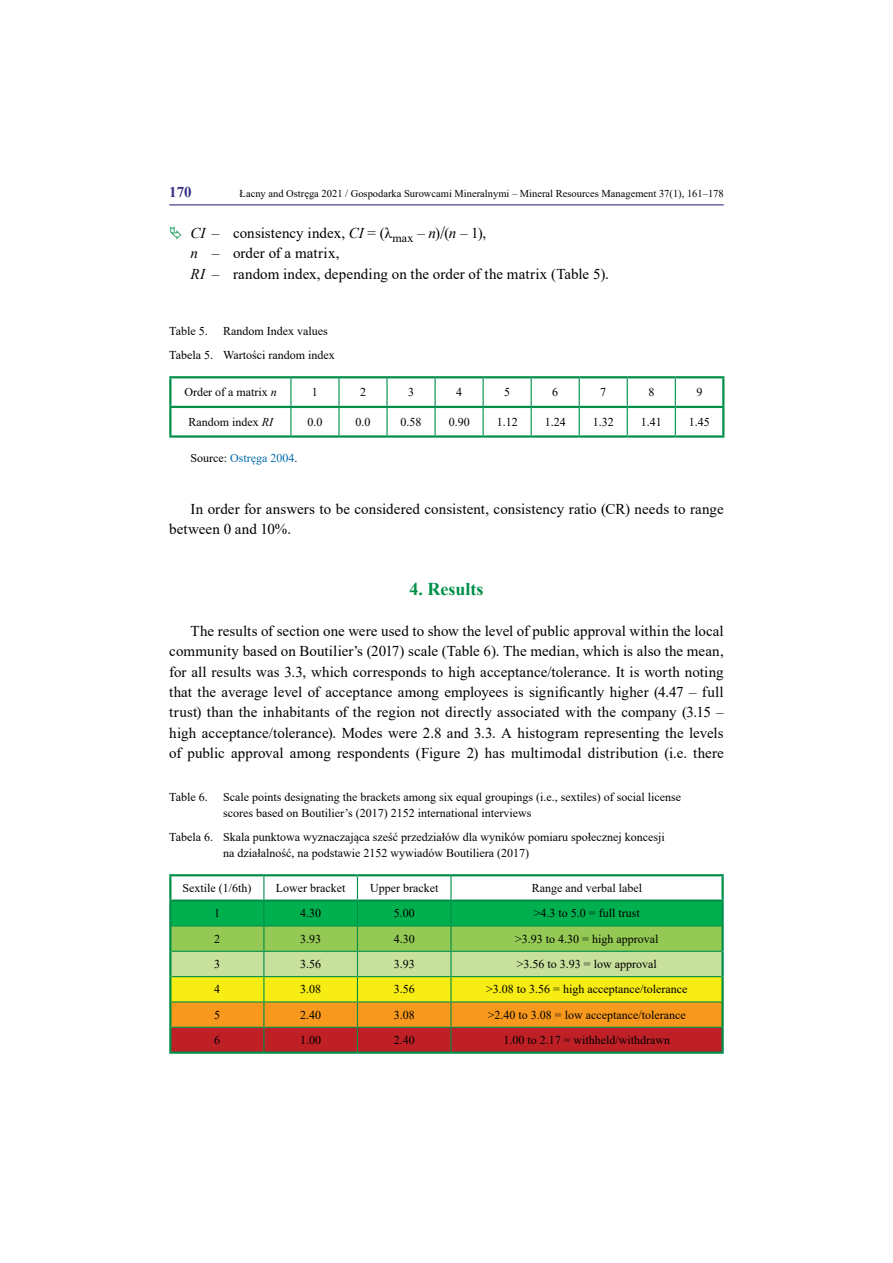
<style>
.page{position:relative;width:893px;height:1263px;background:#fff}
.page>*{position:absolute;margin:0;border:0;box-sizing:border-box;transform-origin:0 0}
.t1{font:700 18px "Times New Roman";color:#008f49}
.t2{font:15px/20.4px "Times New Roman";letter-spacing:.005em;color:#000}
.t3{font:700 15px "Times New Roman";color:#363183}
.t4{font:12px/15.8px "Times New Roman";color:#000}
.t5{font:12px "Times New Roman";color:#006bac}
.t6{font:10.5px "Times New Roman";color:#000}
.s1{font-style:italic}
.s2{font-size:18px}
.s3{color:#000}
</style>
<div class="page">
<hr style="left:169px;top:204px;width:555px;height:1px;background:#363183">
<hr style="left:169px;top:376px;width:122px;height:2px;background:#008f49">
<hr style="left:169px;top:378px;width:2px;height:28px;background:#008f49">
<hr style="left:291px;top:376px;width:48px;height:2px;background:#008f49">
<hr style="left:339px;top:376px;width:48px;height:2px;background:#008f49">
<hr style="left:387px;top:376px;width:48px;height:2px;background:#008f49">
<hr style="left:435px;top:376px;width:48px;height:2px;background:#008f49">
<hr style="left:483px;top:376px;width:48px;height:2px;background:#008f49">
<hr style="left:531px;top:376px;width:48px;height:2px;background:#008f49">
<hr style="left:579px;top:376px;width:48px;height:2px;background:#008f49">
<hr style="left:627px;top:376px;width:48px;height:2px;background:#008f49">
<hr style="left:675px;top:376px;width:49px;height:2px;background:#008f49">
<hr style="left:722px;top:378px;width:2px;height:28px;background:#008f49">
<hr style="left:169px;top:408px;width:2px;height:27px;background:#008f49">
<hr style="left:722px;top:408px;width:2px;height:27px;background:#008f49">
<hr style="left:169px;top:435px;width:122px;height:3px;background:#008f49">
<hr style="left:291px;top:435px;width:48px;height:3px;background:#008f49">
<hr style="left:339px;top:435px;width:48px;height:3px;background:#008f49">
<hr style="left:387px;top:435px;width:48px;height:3px;background:#008f49">
<hr style="left:435px;top:435px;width:48px;height:3px;background:#008f49">
<hr style="left:483px;top:435px;width:48px;height:3px;background:#008f49">
<hr style="left:531px;top:435px;width:48px;height:3px;background:#008f49">
<hr style="left:579px;top:435px;width:48px;height:3px;background:#008f49">
<hr style="left:627px;top:435px;width:48px;height:3px;background:#008f49">
<hr style="left:675px;top:435px;width:49px;height:3px;background:#008f49">
<hr style="left:338px;top:378px;width:2px;height:28px;background:#008f49">
<hr style="left:386px;top:378px;width:2px;height:28px;background:#008f49">
<hr style="left:434px;top:378px;width:2px;height:28px;background:#008f49">
<svg style="left:290px;top:378px;width:1px;height:57px"></svg>
<hr style="left:338px;top:408px;width:2px;height:27px;background:#008f49">
<hr style="left:386px;top:408px;width:2px;height:27px;background:#008f49">
<hr style="left:434px;top:408px;width:2px;height:27px;background:#008f49">
<svg style="left:483px;top:378px;width:1px;height:57px"></svg>
<svg style="left:531px;top:378px;width:1px;height:57px"></svg>
<svg style="left:579px;top:378px;width:1px;height:57px"></svg>
<svg style="left:627px;top:378px;width:1px;height:57px"></svg>
<svg style="left:675px;top:378px;width:1px;height:57px"></svg>
<hr style="left:169px;top:406px;width:122px;height:2px;background:#008f49">
<hr style="left:291px;top:406px;width:48px;height:2px;background:#008f49">
<hr style="left:339px;top:406px;width:48px;height:2px;background:#008f49">
<hr style="left:387px;top:406px;width:48px;height:2px;background:#008f49">
<hr style="left:435px;top:406px;width:48px;height:2px;background:#008f49">
<hr style="left:483px;top:406px;width:48px;height:2px;background:#008f49">
<hr style="left:531px;top:406px;width:48px;height:2px;background:#008f49">
<hr style="left:579px;top:406px;width:48px;height:2px;background:#008f49">
<hr style="left:627px;top:406px;width:48px;height:2px;background:#008f49">
<hr style="left:675px;top:406px;width:49px;height:2px;background:#008f49">
<hr style="left:169px;top:874px;width:95px;height:2px;background:#008f49">
<hr style="left:169px;top:876px;width:2px;height:23px;background:#008f49">
<hr style="left:264px;top:874px;width:93px;height:2px;background:#008f49">
<hr style="left:357px;top:874px;width:94px;height:2px;background:#008f49">
<hr style="left:451px;top:874px;width:273px;height:2px;background:#008f49">
<hr style="left:721px;top:876px;width:3px;height:23px;background:#008f49">
<hr style="left:169px;top:902px;width:2px;height:24px;background:#008f49">
<hr style="left:721px;top:902px;width:3px;height:24px;background:#008f49">
<hr style="left:169px;top:926px;width:2px;height:25px;background:#008f49">
<hr style="left:721px;top:926px;width:3px;height:25px;background:#008f49">
<hr style="left:169px;top:951px;width:2px;height:26px;background:#008f49">
<hr style="left:721px;top:951px;width:3px;height:26px;background:#008f49">
<hr style="left:169px;top:977px;width:2px;height:25px;background:#008f49">
<hr style="left:721px;top:977px;width:3px;height:25px;background:#008f49">
<hr style="left:169px;top:1002px;width:2px;height:25px;background:#008f49">
<hr style="left:721px;top:1002px;width:3px;height:25px;background:#008f49">
<hr style="left:169px;top:1027px;width:2px;height:24px;background:#008f49">
<hr style="left:721px;top:1027px;width:3px;height:24px;background:#008f49">
<hr style="left:169px;top:1051px;width:95px;height:3px;background:#008f49">
<hr style="left:264px;top:1051px;width:93px;height:3px;background:#008f49">
<hr style="left:357px;top:1051px;width:94px;height:3px;background:#008f49">
<hr style="left:451px;top:1051px;width:273px;height:3px;background:#008f49">
<svg style="left:170px;top:876px;width:553px;height:176px;background:#afb45c"></svg>
<hr style="left:451px;top:1027px;width:270px;height:1px;background:#008f49">
<hr style="left:450px;top:1028px;width:2px;height:23px;background:#008f49">
<hr style="left:169px;top:899px;width:95px;height:3px;background:#008f49">
<hr style="left:264px;top:899px;width:93px;height:3px;background:#008f49">
<hr style="left:357px;top:899px;width:94px;height:3px;background:#008f49">
<hr style="left:451px;top:899px;width:273px;height:3px;background:#008f49">
<p class="t3" style="left:169px;top:181px;width:24px">170</p>
<p class="t6" style="left:240px;top:186px;width:486px">Łacny and Ostręga 2021 / Gospodarka Surowcami Mineralnymi – Mineral Resources Management 37(1), 161–178</p>
<p class="t2" style="left:190px;top:222px;width:420px"><span class="s1">CI</span> – consistency index, <span class="s1">CI</span> = (λ<sub>max</sub> – <span class="s1">n</span>)<span class="s2">/</span>(<span class="s1">n</span> – 1),<br><span class="s1">n</span> – order of a matrix,<br><span class="s1">RI</span> – random index, depending on the order of the matrix (Table 5).</p>
<p class="t4" style="left:169px;top:318px;width:167px;line-height:24.3px;text-indent:54px">Random Index values<br>Tabela 5. Wartości random index</p>
<p class="t4" style="left:184px;top:384px;width:94px">Order of a matrix <span class="s1">n</span></p>
<p class="t4" style="left:312px;top:384px;width:7px">1</p>
<p class="t4" style="left:360px;top:384px;width:7px">2</p>
<p class="t4" style="left:408px;top:384px;width:7px">3</p>
<p class="t4" style="left:456px;top:384px;width:7px">4</p>
<p class="t4" style="left:504px;top:384px;width:7px">5</p>
<p class="t4" style="left:552px;top:384px;width:7px">6</p>
<p class="t4" style="left:600px;top:384px;width:7px">7</p>
<p class="t4" style="left:648px;top:384px;width:7px">8</p>
<p class="t4" style="left:696px;top:384px;width:7px">9</p>
<p class="t4" style="left:188px;top:414px;width:86px">Random index <span class="s1">RI</span></p>
<p class="t4" style="left:307px;top:414px;width:16px">0.0</p>
<p class="t4" style="left:356px;top:414px;width:16px">0.0</p>
<p class="t4" style="left:401px;top:414px;width:22px">0.58</p>
<p class="t4" style="left:449px;top:414px;width:22px">0.90</p>
<p class="t4" style="left:497px;top:414px;width:22px">1.12</p>
<p class="t4" style="left:545px;top:414px;width:22px">1.24</p>
<p class="t4" style="left:593px;top:414px;width:22px">1.32</p>
<p class="t4" style="left:641px;top:414px;width:22px">1.41</p>
<p class="t4" style="left:689px;top:414px;width:22px">1.45</p>
<p class="t5" style="left:191px;top:449px;width:108px"><span class="s3">Source:</span> Ostręga 2004<span class="s3">.</span></p>
<p class="t2" style="left:169px;top:498px;width:556px;text-indent:21px">In order for answers to be considered consistent, consistency ratio (CR) needs to range between 0 and 10%.</p>
<p class="t4" style="left:169px;top:323px;width:40px">Table 5.</p>
<p class="t1" style="left:409px;top:576px;width:75px">4. Results</p>
<p class="t2" style="left:169px;top:620px;width:556px;text-align:justify;text-indent:21px">The results of section one were used to show the level of public approval within the local community based on Boutilier’s (2017) scale (Table 6). The median, which is also the mean, for all results was 3.3, which corresponds to high acceptance/tolerance. It is worth noting that the average level of acceptance among employees is significantly higher (4.47 – full trust) than the inhabitants of the region not directly associated with the company (3.15 – high acceptance/tolerance). Modes were 2.8 and 3.3. A histogram representing the levels of public approval among respondents (Figure 2) has multimodal distribution (i.e. there</p>
<p class="t4" style="left:169px;top:789px;width:40px">Table 6.</p>
<p class="t4" style="left:223px;top:789px;width:459px">Scale points designating the brackets among six equal groupings (i.e., sextiles) of social license scores based on Boutilier’s (2017) 2152 international interviews</p>
<p class="t4" style="left:223px;top:829px;width:443px;text-indent:-54px">Tabela 6. Skala punktowa wyznaczająca sześć przedziałów dla wyników pomiaru społecznej koncesji na działalność, na podstawie 2152 wywiadów Boutiliera (2017)</p>
<p class="t4" style="left:183px;top:880px;width:71px">Sextile (1/6th)</p>
<p class="t4" style="left:276px;top:880px;width:71px">Lower bracket</p>
<p class="t4" style="left:370px;top:880px;width:70px">Upper bracket</p>
<p class="t4" style="left:532px;top:880px;width:112px">Range and verbal label</p>
<p class="t4" style="left:214px;top:905px;width:7px">1</p>
<p class="t4" style="left:300px;top:905px;width:22px">4.30</p>
<p class="t4" style="left:394px;top:905px;width:22px">5.00</p>
<p class="t4" style="left:534px;top:905px;width:107px">&gt;4.3 to 5.0 = full trust</p>
<p class="t4" style="left:214px;top:930px;width:7px">2</p>
<p class="t4" style="left:300px;top:930px;width:22px">3.93</p>
<p class="t4" style="left:394px;top:930px;width:22px">4.30</p>
<p class="t4" style="left:515px;top:930px;width:145px">&gt;3.93 to 4.30 = high approval</p>
<p class="t4" style="left:214px;top:956px;width:7px">3</p>
<p class="t4" style="left:300px;top:956px;width:22px">3.56</p>
<p class="t4" style="left:394px;top:956px;width:22px">3.93</p>
<p class="t4" style="left:517px;top:956px;width:141px">&gt;3.56 to 3.93 = low approval</p>
<p class="t4" style="left:214px;top:981px;width:7px">4</p>
<p class="t4" style="left:300px;top:981px;width:22px">3.08</p>
<p class="t4" style="left:394px;top:981px;width:22px">3.56</p>
<p class="t4" style="left:486px;top:981px;width:203px">&gt;3.08 to 3.56 = high acceptance/tolerance</p>
<p class="t4" style="left:214px;top:1006px;width:7px">5</p>
<p class="t4" style="left:300px;top:1006px;width:22px">2.40</p>
<p class="t4" style="left:394px;top:1006px;width:22px">3.08</p>
<p class="t4" style="left:488px;top:1006px;width:199px">&gt;2.40 to 3.08 = low acceptance/tolerance</p>
<p class="t4" style="left:214px;top:1032px;width:7px">6</p>
<p class="t4" style="left:300px;top:1032px;width:22px">1.00</p>
<p class="t4" style="left:394px;top:1032px;width:22px">2.40</p>
<p class="t4" style="left:503px;top:1032px;width:168px">1.00 to 2.17 = withheld/withdrawn</p>
</div>
